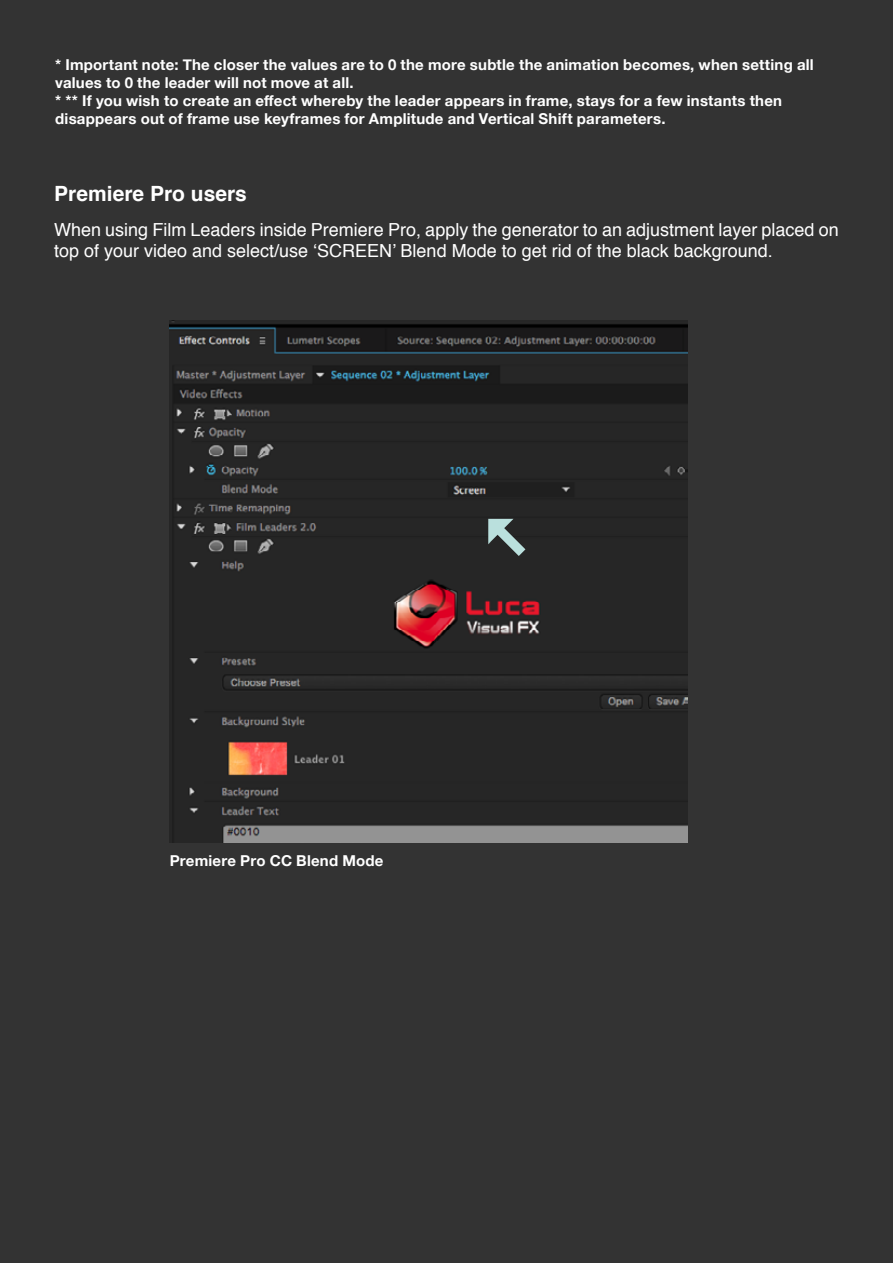
<style>
.page{position:relative;width:893px;height:1263px;background:#333}
.page>*{position:absolute;margin:0;border:0;box-sizing:border-box;transform-origin:0 0}
.t1{font:700 21px "Helvetica";color:#fff}
.t2{font:18px/21.6px "Helvetica";color:#fff}
.t3{font:700 15px/18px "Helvetica Neue";letter-spacing:.015em;color:#fff}
</style>
<div class="page">
<img style="left:170px;top:320px;width:517px;height:523px">
<svg style="left:488px;top:519px;width:37px;height:37px"></svg>
<p class="t3" style="left:55px;top:55px;width:760px">* Important note: The closer the values are to 0 the more subtle the animation becomes, when setting all values to 0 the leader will not move at all.<br>* ** If you wish to create an effect whereby the leader appears in frame, stays for a few instants then disappears out of frame use keyframes for Amplitude and Vertical Shift parameters.</p>
<h1 class="t1" style="left:54px;top:176px;width:194px">Premiere Pro users</h1>
<p class="t2" style="left:54px;top:219px;width:786px">When using Film Leaders inside Premiere Pro, apply the generator to an adjustment layer placed on top of your video and select/use ‘SCREEN’ Blend Mode to get rid of the black background.</p>
<p class="t3" style="left:170px;top:851px;width:215px">Premiere Pro CC Blend Mode</p>
</div>
